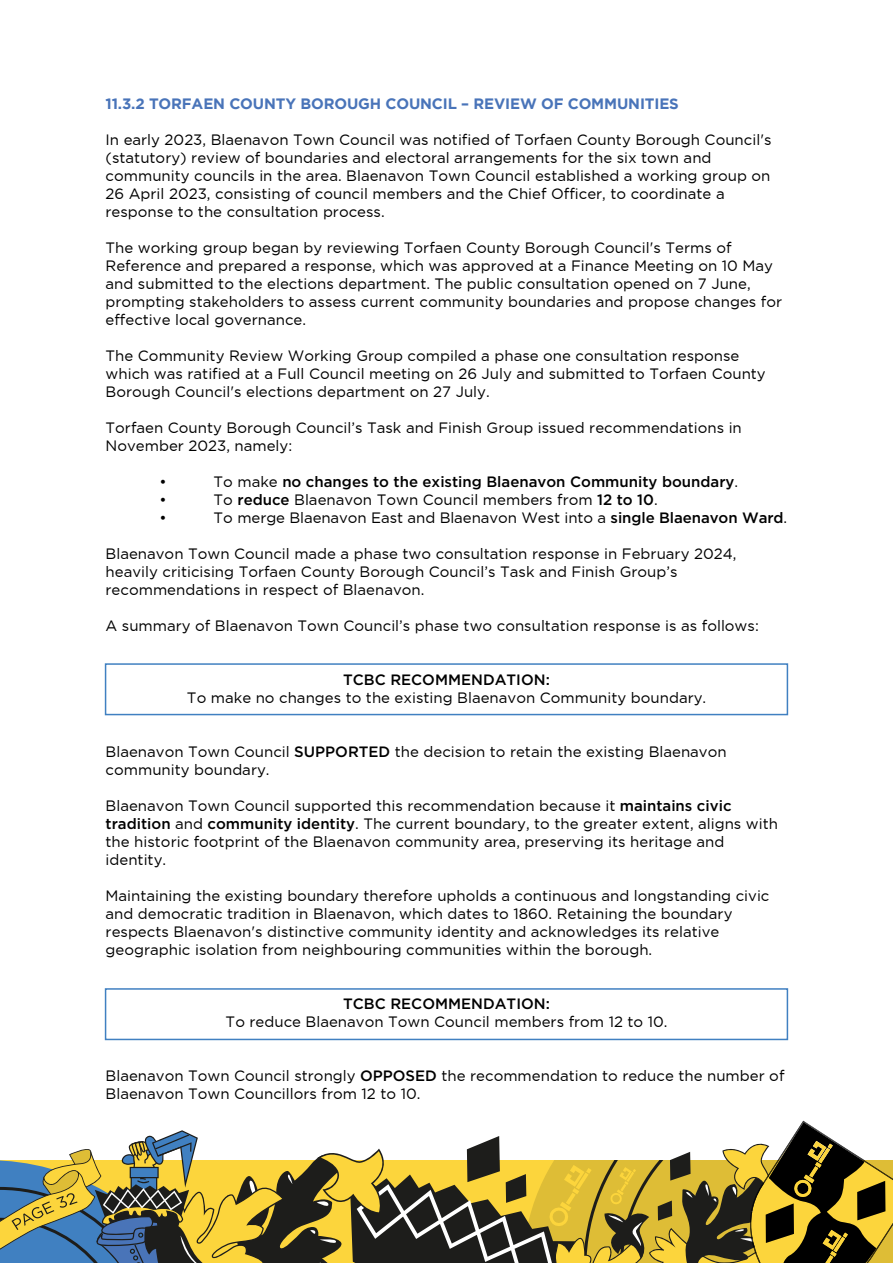
<style>
.page{position:relative;width:893px;height:1263px;background:#fff}
.page>*{position:absolute;margin:0;border:0;box-sizing:border-box;transform-origin:0 0}
.t1{font:15px/18px "Gotham";color:#000}
.t2{font:500 15px "Gotham";color:#000}
.t3{font:700 15px "Gotham";letter-spacing:-.01em;color:#4974b9}
.s1{font-weight:400}
.s2{font-weight:500}
</style>
<div class="page">
<svg style="left:0;top:1121px;width:893px;height:142px"></svg>
<div style="left:105px;top:663px;width:683px;height:52px;border:2px solid #4080c1"></div>
<div style="left:105px;top:988px;width:683px;height:52px;border:2px solid #4080c1"></div>
<p class="t3" style="left:106px;top:95px;width:575px">11.3.2 TORFAEN COUNTY BOROUGH COUNCIL – REVIEW OF COMMUNITIES</p>
<p class="t1" style="left:106px;top:130px;width:667px">In early 2023, Blaenavon Town Council was notified of Torfaen County Borough Council's (statutory) review of boundaries and electoral arrangements for the six town and community councils in the area. Blaenavon Town Council established a working group on 26 April 2023, consisting of council members and the Chief Officer, to coordinate a response to the consultation process.</p>
<p class="t1" style="left:106px;top:238px;width:678px">The working group began by reviewing Torfaen County Borough Council's Terms of Reference and prepared a response, which was approved at a Finance Meeting on 10 May and submitted to the elections department. The public consultation opened on 7 June, prompting stakeholders to assess current community boundaries and propose changes for effective local governance.</p>
<p class="t1" style="left:106px;top:346px;width:662px">The Community Review Working Group compiled a phase one consultation response which was ratified at a Full Council meeting on 26 July and submitted to Torfaen County<br>Borough Council's elections department on 27 July.</p>
<p class="t1" style="left:106px;top:418px;width:638px">Torfaen County Borough Council’s Task and Finish Group issued recommendations in<br>November 2023, namely:</p>
<p class="t1" style="left:160px;top:472px;width:9px">•</p>
<p class="t2" style="left:214px;top:472px;width:526px"><span class="s1">To make</span> no changes to the existing Blaenavon Community boundary<span class="s1">.</span></p>
<p class="t1" style="left:160px;top:490px;width:9px">•</p>
<p class="t1" style="left:214px;top:490px;width:446px">To <span class="s2">reduce</span> Blaenavon Town Council members from <span class="s2">12 to 10</span>.</p>
<p class="t1" style="left:160px;top:508px;width:9px">•</p>
<p class="t1" style="left:214px;top:508px;width:575px">To merge Blaenavon East and Blaenavon West into a <span class="s2">single Blaenavon Ward</span>.</p>
<p class="t1" style="left:106px;top:544px;width:632px">Blaenavon Town Council made a phase two consultation response in February 2024, heavily criticising Torfaen County Borough Council’s Task and Finish Group’s recommendations in respect of Blaenavon.</p>
<p class="t1" style="left:106px;top:616px;width:655px">A summary of Blaenavon Town Council’s phase two consultation response is as follows:</p>
<p class="t2" style="left:343px;top:670px;width:208px">TCBC RECOMMENDATION:</p>
<p class="t1" style="left:187px;top:688px;width:521px">To make no changes to the existing Blaenavon Community boundary.</p>
<p class="t1" style="left:106px;top:742px;width:623px">Blaenavon Town Council <span class="s2">SUPPORTED</span> the decision to retain the existing Blaenavon community boundary.</p>
<p class="t1" style="left:106px;top:796px;width:674px">Blaenavon Town Council supported this recommendation because it <span class="s2">maintains civic tradition</span> and <span class="s2">community identity</span>. The current boundary, to the greater extent, aligns with the historic footprint of the Blaenavon community area, preserving its heritage and identity.</p>
<p class="t1" style="left:106px;top:886px;width:665px">Maintaining the existing boundary therefore upholds a continuous and longstanding civic and democratic tradition in Blaenavon, which dates to 1860. Retaining the boundary respects Blaenavon's distinctive community identity and acknowledges its relative geographic isolation from neighbouring communities within the borough.</p>
<p class="t2" style="left:343px;top:994px;width:208px">TCBC RECOMMENDATION:</p>
<p class="t1" style="left:226px;top:1012px;width:443px">To reduce Blaenavon Town Council members from 12 to 10.</p>
<p class="t1" style="left:106px;top:1066px;width:680px">Blaenavon Town Council strongly <span class="s2">OPPOSED</span> the recommendation to reduce the number of<br>Blaenavon Town Councillors from 12 to 10.</p>
</div>
